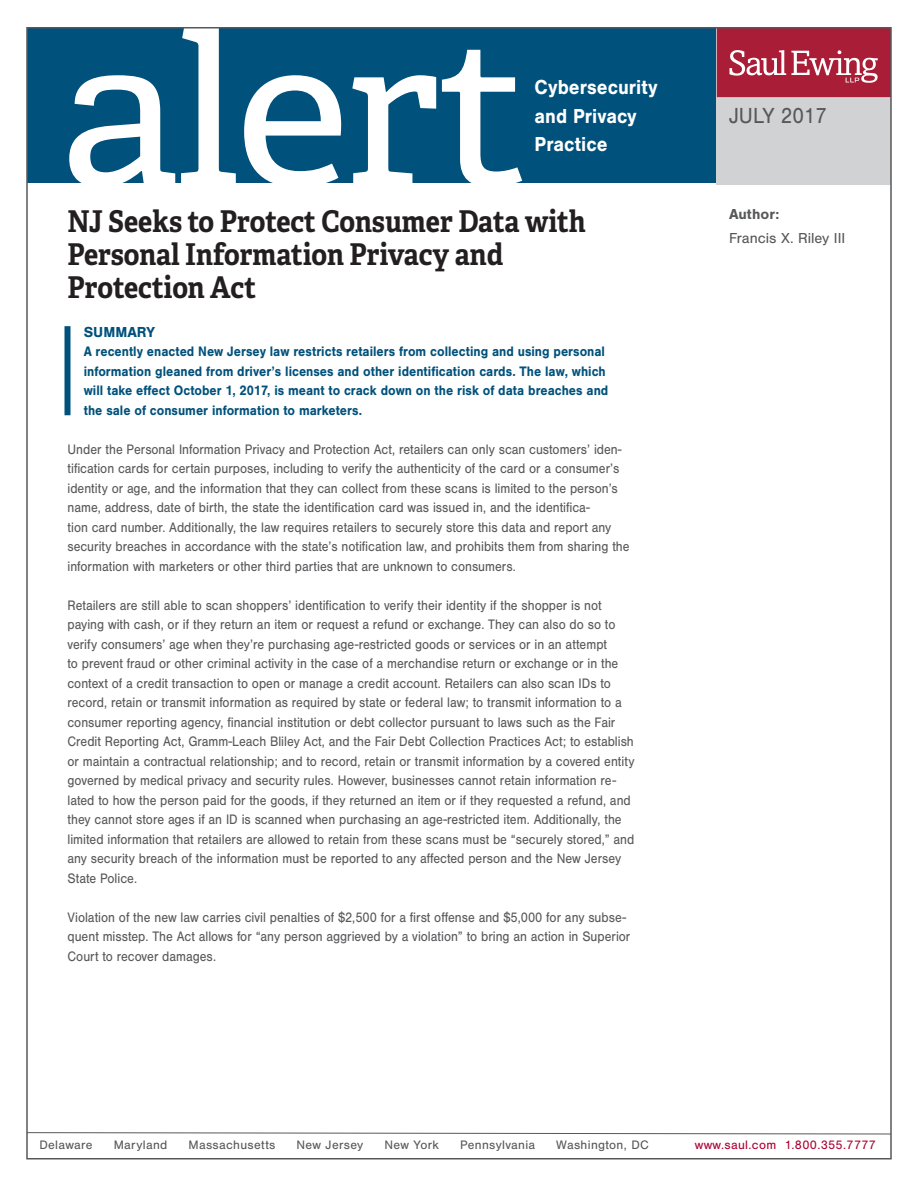
<style>
.page{position:relative;width:918px;height:1188px;background:#fff}
.page>*{position:absolute;margin:0;border:0;box-sizing:border-box;transform-origin:0 0}
.t1{font:208.8px "Adelle";letter-spacing:-.025em;color:#fff;scale:1.07 1}
.t2{font:700 30px/33px "Adelle";color:#231f20;scale:.9 1}
.t3{font:22.65px "Nimbus San";color:#57585a;scale:.92 1}
.t4{font:700 21px/28.5px "Nimbus San";color:#fff;scale:.92 1}
.t5{font:15px "Nimbus San";color:#57585a}
.t6{font:700 15px "Nimbus San";color:#57585a}
.t7{font:700 15px "Nimbus San";color:#00517b}
.t8{font:14.25px/19.5px "Nimbus San";color:#57585a;scale:.9 1}
.t9{font:700 14.25px/19.5px "Nimbus San";color:#00517b;scale:.9 1}
.t10{font:12.75px "Nimbus San";letter-spacing:.025em;color:#57585a}
.t11{font:12.75px "Nimbus San";letter-spacing:.025em;color:#ab0333}
</style>
<div class="page">
<svg style="left:29px;top:1132px;width:860px;height:3px"></svg>
<div style="left:28px;top:27px;width:863px;height:156px;background:#00517b"></div>
<div style="left:717px;top:27px;width:174px;height:157px;background:#d1d2d4"></div>
<svg style="left:717px;top:30px;width:172px;height:67px;background:#b3354b"></svg>
<div style="left:64px;top:326px;width:6px;height:89px;background:#00517b"></div>
<h1 class="t1" style="left:59px;top:-42px;width:440px">alert</h1>
<h3 class="t4" style="left:535px;top:73px;width:135px">Cybersecurity and Privacy<br>Practice</h3>
<h2 class="t2" style="left:68px;top:204px;width:577px">NJ Seeks to Protect Consumer Data with<br>Personal Information Privacy and<br>Protection Act</h2>
<p class="t7" style="left:84px;top:324px;width:73px">SUMMARY</p>
<p class="t9" style="left:84px;top:342px;width:584px">A recently enacted New Jersey law restricts retailers from collecting and using personal information gleaned from driver’s licenses and other identification cards. The law, which will take effect October 1, 2017, is meant to crack down on the risk of data breaches and the sale of consumer information to marketers.</p>
<p class="t8" style="left:68px;top:440px;width:626px">Under the Personal Information Privacy and Protection Act, retailers can only scan customers’ iden&shy;tification cards for certain purposes, including to verify the authenticity of the card or a consumer’s identity or age, and the information that they can collect from these scans is limited to the person’s name, address, date of birth, the state the identification card was issued in, and the identifica-<br>tion card number. Additionally, the law requires retailers to securely store this data and report any security breaches in accordance with the state’s notification law, and prohibits them from sharing the information with marketers or other third parties that are unknown to consumers.</p>
<p class="t8" style="left:68px;top:596px;width:631px">Retailers are still able to scan shoppers’ identification to verify their identity if the shopper is not paying with cash, or if they return an item or request a refund or exchange. They can also do so to verify consumers’ age when they’re purchasing age-restricted goods or services or in an attempt<br>to prevent fraud or other criminal activity in the case of a merchandise return or exchange or in the context of a credit transaction to open or manage a credit account. Retailers can also scan IDs to record, retain or transmit information as required by state or federal law; to transmit information to a consumer reporting agency, financial institution or debt collector pursuant to laws such as the Fair Credit Reporting Act, Gramm-Leach Bliley Act, and the Fair Debt Collection Practices Act; to establish or maintain a contractual relationship; and to record, retain or transmit information by a covered entity governed by medical privacy and security rules. However, businesses cannot retain information re&shy;lated to how the person paid for the goods, if they returned an item or if they requested a refund, and they cannot store ages if an ID is scanned when purchasing an age-restricted item. Additionally, the limited information that retailers are allowed to retain from these scans must be “securely stored,” and any security breach of the information must be reported to any affected person and the New Jersey State Police.</p>
<p class="t8" style="left:68px;top:908px;width:627px">Violation of the new law carries civil penalties of $2,500 for a first offense and $5,000 for any subse&shy;quent misstep. The Act allows for “any person aggrieved by a violation” to bring an action in Superior<br>Court to recover damages.</p>
<h3 class="t3" style="left:729px;top:103px;width:108px">JULY 2017</h3>
<p class="t6" style="left:729px;top:206px;width:52px">Author:</p>
<p class="t5" style="left:729px;top:229px;width:118px">Francis X. Riley III</p>
<p class="t10" style="left:39px;top:1138px;width:55px">Delaware</p>
<p class="t10" style="left:114px;top:1138px;width:55px">Maryland</p>
<p class="t10" style="left:188px;top:1138px;width:88px">Massachusetts</p>
<p class="t10" style="left:296px;top:1138px;width:68px">New Jersey</p>
<p class="t10" style="left:384px;top:1138px;width:56px">New York</p>
<p class="t10" style="left:460px;top:1138px;width:77px">Pennsylvania</p>
<p class="t10" style="left:556px;top:1138px;width:94px">Washington, DC</p>
<p class="t11" style="left:695px;top:1138px;width:183px">www.saul.com 1.800.355.7777</p>
</div>
